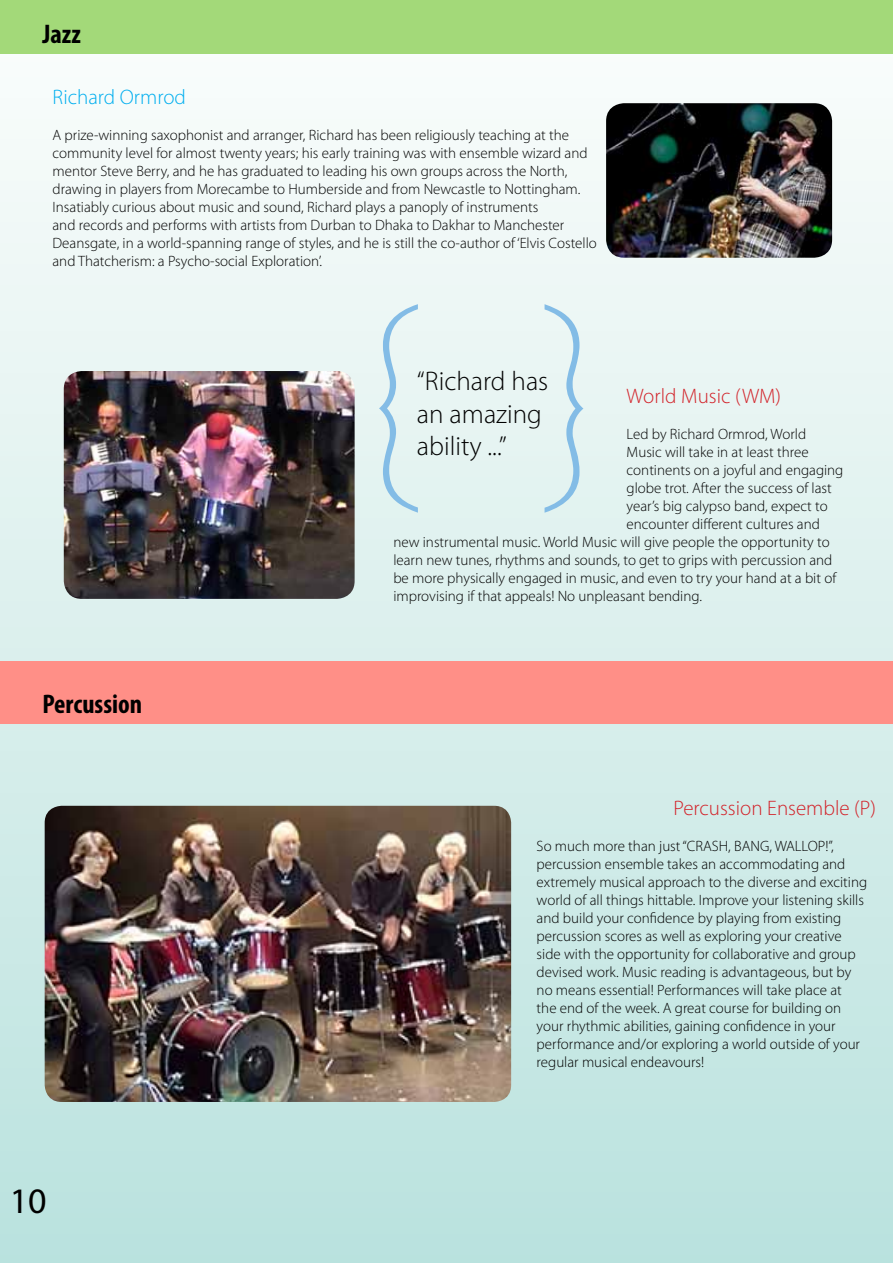
<style>
.page{position:relative;width:893px;height:1263px;background:#fff}
.page>*{position:absolute;margin:0;border:0;box-sizing:border-box;transform-origin:0 0}
.t1{font:216px "Mona Lisa Solid ITCTT";color:#83bce6}
.t2{font:36px "Myriad Pro";color:#000}
.t3{font:300 27px/32.4px "Myriad Pro";color:#000}
.t4{font:700 condensed 27px "Myriad Pro";color:#000}
.t5{font:300 21px "Myriad Pro";color:#d2232a}
.t6{font:300 21px "Myriad Pro";color:#00aeef}
.t7{font:300 15px/18px "Myriad Pro";color:#000}
</style>
<div class="page">
<div style="left:0;top:0;width:893px;height:1263px;background:linear-gradient(to bottom,#fdfefc,#bae2de)"></div>
<img style="left:606px;top:103px;width:226px;height:155px">
<img style="left:64px;top:371px;width:291px;height:228px">
<div style="left:0;top:0;width:893px;height:53px;background:#a3d979"></div>
<div style="left:0;top:661px;width:893px;height:63px;background:#ff8f87"></div>
<img style="left:45px;top:806px;width:466px;height:296px">
<h3 class="t4" style="left:43px;top:17px;width:40px">Jazz</h3>
<h3 class="t6" style="left:53px;top:84px;width:135px">Richard Ormrod</h3>
<p class="t7" style="left:53px;top:126px;width:546px">A prize-winning saxophonist and arranger, Richard has been religiously teaching at the community level for almost twenty years; his early training was with ensemble wizard and mentor Steve Berry, and he has graduated to leading his own groups across the North, drawing in players from Morecambe to Humberside and from Newcastle to Nottingham.<br>Insatiably curious about music and sound, Richard plays a panoply of instruments<br>and records and performs with artists from Durban to Dhaka to Dakhar to Manchester Deansgate, in a world-spanning range of styles, and he is still the co-author of ‘Elvis Costello and Thatcherism: a Psycho-social Exploration’.</p>
<h3 class="t4" style="left:43px;top:687px;width:101px">Percussion</h3>
<h2 class="t2" style="left:10px;top:1179px;width:38px">10</h2>
<h1 class="t1" style="left:355px;top:231px;width:73px">{</h1>
<h1 class="t1" style="left:536px;top:231px;width:73px">}</h1>
<h3 class="t3" style="left:417px;top:365px;width:133px">“Richard has an amazing ability ...”</h3>
<h3 class="t5" style="left:627px;top:383px;width:156px">World Music (WM)</h3>
<p class="t7" style="left:627px;top:425px;width:181px">Led by Richard Ormrod, World</p>
<p class="t7" style="left:627px;top:443px;width:183px">Music will take in at least three</p>
<p class="t7" style="left:627px;top:461px;width:218px">continents on a joyful and engaging</p>
<p class="t7" style="left:627px;top:479px;width:207px">globe trot. After the success of last</p>
<p class="t7" style="left:627px;top:497px;width:203px">year’s big calypso band, expect to</p>
<p class="t7" style="left:627px;top:515px;width:195px">encounter different cultures and</p>
<p class="t7" style="left:393px;top:533px;width:438px">new instrumental music. World Music will give people the opportunity to</p>
<p class="t7" style="left:393px;top:551px;width:440px">learn new tunes, rhythms and sounds, to get to grips with percussion and</p>
<p class="t7" style="left:393px;top:569px;width:444px">be more physically engaged in music, and even to try your hand at a bit of</p>
<p class="t7" style="left:393px;top:587px;width:310px">improvising if that appeals! No unpleasant bending.</p>
<h3 class="t5" style="left:673px;top:795px;width:204px">Percussion Ensemble (P)</h3>
<p class="t7" style="left:537px;top:836px;width:332px">So much more than just “CRASH, BANG, WALLOP!”, percussion ensemble takes an accommodating and extremely musical approach to the diverse and exciting world of all things hittable. Improve your listening skills and build your confidence by playing from existing percussion scores as well as exploring your creative side with the opportunity for collaborative and group devised work. Music reading is advantageous, but by no means essential! Performances will take place at<br>the end of the week. A great course for building on your rhythmic abilities, gaining confidence in your performance and/or exploring a world outside of your regular musical endeavours!</p>
</div>
